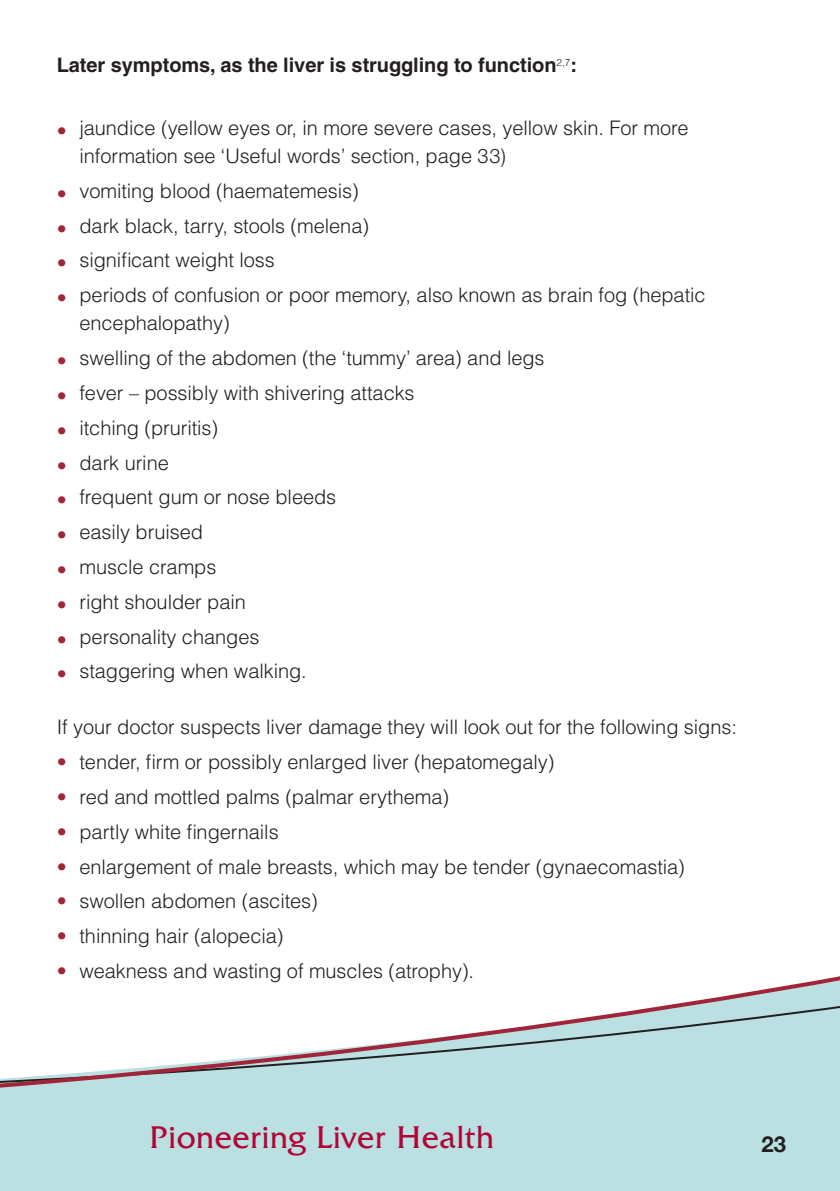
<style>
.page{position:relative;width:840px;height:1191px;background:#fff}
.page>*{position:absolute;margin:0;border:0;box-sizing:border-box;transform-origin:0 0}
.t1{font:34px "Friz Quadrata";color:#a32638}
.t2{font:32px "Friz Quadrata IT Cby BT";letter-spacing:.015em;color:#b30437}
.t3{font:700 22px "Helvetica Neue";color:#231f20}
.t4{font:300 20px/28px "Helvetica";letter-spacing:-.005em;color:#231f20}
.t5{font:700 20px "Helvetica";letter-spacing:-.005em;color:#231f20}
.t6{font:300 20px "Helvetica Neue";color:#231f20}
.s1{color:#a32638}
</style>
<div class="page">
<div style="left:0;top:1120px;width:839px;height:71px;background:#bae0e2"></div>
<svg style="left:0;top:976px;width:839px;height:144px"></svg>
<p class="t5" style="left:57px;top:53px;width:521px">Later symptoms, as the liver is struggling to function<sup>2,7</sup>:</p>
<p class="t4" style="left:79px;top:114px;width:610px;text-indent:-23px"><span class="s1">•</span> jaundice (yellow eyes or, in more severe cases, yellow skin. For more information see ‘Useful words’ section, page 1</p>
<p class="t4" style="left:57px;top:176px;width:303px"><span class="s1">•</span> vomiting blood (haematemesis)</p>
<p class="t4" style="left:57px;top:211px;width:313px"><span class="s1">•</span> dark black, tarry, stools (melena)</p>
<p class="t4" style="left:57px;top:246px;width:219px"><span class="s1">•</span> significant weight loss</p>
<p class="t4" style="left:79px;top:281px;width:627px;text-indent:-23px"><span class="s1">•</span> periods of confusion or poor memory, also known as brain fog (hepatic encephalopathy)</p>
<p class="t4" style="left:57px;top:344px;width:489px"><span class="s1">•</span> swelling of the abdomen (the ‘tummy’ area) and legs</p>
<p class="t4" style="left:57px;top:378px;width:359px"><span class="s1">•</span> fever – possibly with shivering attacks</p>
<p class="t4" style="left:57px;top:413px;width:163px"><span class="s1">•</span> itching (pruritis)</p>
<p class="t4" style="left:57px;top:448px;width:113px"><span class="s1">•</span> dark urine</p>
<p class="t4" style="left:57px;top:483px;width:281px"><span class="s1">•</span> frequent gum or nose bleeds</p>
<p class="t4" style="left:57px;top:518px;width:148px"><span class="s1">•</span> easily bruised</p>
<p class="t4" style="left:57px;top:552px;width:161px"><span class="s1">•</span> muscle cramps</p>
<p class="t4" style="left:57px;top:587px;width:191px"><span class="s1">•</span> right shoulder pain</p>
<p class="t4" style="left:57px;top:622px;width:204px"><span class="s1">•</span> personality changes</p>
<p class="t4" style="left:57px;top:657px;width:251px"><span class="s1">•</span> staggering when walking.</p>
<p class="t4" style="left:57px;top:713px;width:681px">If your doctor suspects liver damage they will look out for the following signs:</p>
<p class="t4" style="left:57px;top:748px;width:499px"><span class="s1">•</span> tender, firm or possibly enlarged liver (hepatomegaly)</p>
<p class="t4" style="left:57px;top:782px;width:393px"><span class="s1">•</span> red and mottled palms (palmar erythema)</p>
<p class="t4" style="left:57px;top:817px;width:223px"><span class="s1">•</span> partly white fingernails</p>
<p class="t4" style="left:57px;top:852px;width:629px"><span class="s1">•</span> enlargement of male breasts, which may be tender (gynaecomastia)</p>
<p class="t4" style="left:57px;top:887px;width:262px"><span class="s1">•</span> swollen abdomen (ascites)</p>
<p class="t4" style="left:57px;top:922px;width:228px"><span class="s1">•</span> thinning hair (alopecia)</p>
<p class="t4" style="left:57px;top:956px;width:418px"><span class="s1">•</span> weakness and wasting of muscles (atrophy).</p>
<p class="t6" style="left:477px;top:144px;width:30px">33)</p>
<p class="t1" style="left:150px;top:1118px;width:344px">Pioneering Liver Health</p>
<p class="t2" style="left:149px;top:1117px;width:346px">Pioneering Liver Health</p>
<p class="t3" style="left:761px;top:1130px;width:26px">23</p>
</div>
